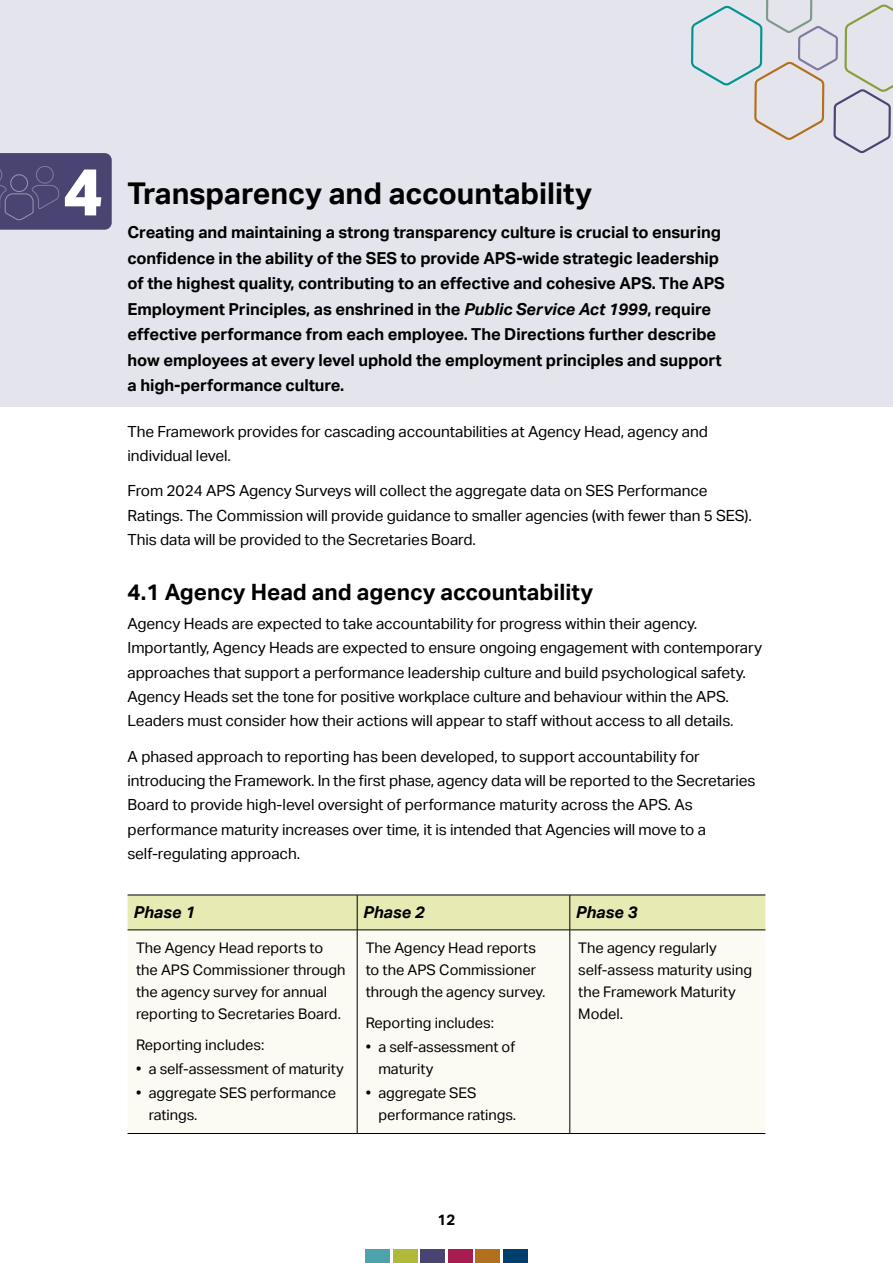
<style>
.page{position:relative;width:893px;height:1263px;background:#fff}
.page>*{position:absolute;margin:0;border:0;box-sizing:border-box;transform-origin:0 0}
.t1{font:800 66.45px "Aktiv Grotesk";color:#fff}
.t2{font:700 30px "Aktiv Grotesk";color:#000}
.t3{font:700 22.5px "Aktiv Grotesk";color:#000}
.t4{font:700 16.5px/25.5px "Aktiv Grotesk";letter-spacing:-.005em;color:#000}
.t5{font:italic 700 16.5px "Aktiv Grotesk";color:#000}
.t6{font:15.3px/24.3px "Aktiv Grotesk";letter-spacing:-.005em;color:#000}
.t7{font:700 15px "Aktiv Grotesk";color:#000}
.t8{font:14.7px/22.2px "Aktiv Grotesk";color:#000}
.s1{font-style:italic}
</style>
<div class="page">
<div style="left:393px;top:1249px;width:24px;height:14px;background:#b0b938"></div>
<div style="left:365px;top:1249px;width:25px;height:14px;background:#4da3ab"></div>
<div style="left:420px;top:1249px;width:25px;height:14px;background:#4a4473"></div>
<div style="left:448px;top:1249px;width:24px;height:14px;background:#a81c51"></div>
<div style="left:476px;top:1249px;width:24px;height:14px;background:#b3701c"></div>
<div style="left:503px;top:1249px;width:25px;height:14px;background:#003e6b"></div>
<div style="left:0;top:0;width:893px;height:406px;background:#e4e4ed"></div>
<svg style="left:691px;top:0;width:202px;height:153px"></svg>
<div style="left:128px;top:896px;width:637px;height:34px;background:#e8eab4"></div>
<div style="left:128px;top:931px;width:637px;height:202px;background:#fbfbf3"></div>
<hr style="left:128px;top:895px;width:229px;height:1px;background:#000">
<hr style="left:357px;top:895px;width:213px;height:1px;background:#000">
<hr style="left:357px;top:895px;width:1px;height:35px;background:#000">
<hr style="left:570px;top:895px;width:195px;height:1px;background:#000">
<hr style="left:570px;top:895px;width:1px;height:35px;background:#000">
<hr style="left:128px;top:930px;width:229px;height:1px;background:#000">
<hr style="left:357px;top:930px;width:213px;height:1px;background:#000">
<hr style="left:357px;top:930px;width:1px;height:203px;background:#000">
<hr style="left:570px;top:930px;width:195px;height:1px;background:#000">
<hr style="left:570px;top:930px;width:1px;height:203px;background:#000">
<hr style="left:128px;top:1133px;width:229px;height:1px;background:#000">
<hr style="left:357px;top:1133px;width:213px;height:1px;background:#000">
<hr style="left:570px;top:1133px;width:195px;height:1px;background:#000">
<svg style="left:0;top:153px;width:112px;height:77px;background:#4d4775"></svg>
<div style="left:10px;top:174px;width:18px;height:18px;border:1px solid #fff;border-radius:50%"></div>
<h1 class="t1" style="left:63px;top:154px;width:41px">4</h1>
<h2 class="t2" style="left:128px;top:176px;width:466px">Transparency and accountability</h2>
<p class="t4" style="left:128px;top:220px;width:599px">Creating and maintaining a strong transparency culture is crucial to ensuring confidence in the ability of the SES to provide APS-wide strategic leadership of the highest quality, contributing to an effective and cohesive APS. The APS Employment Principles, as enshrined in the <span class="s1">Public Service Act 1999</span>, require effective performance from each employee. The Directions further describe how employees at every level uphold the employment principles and support a high-performance culture.</p>
<p class="t6" style="left:128px;top:419px;width:582px">The Framework provides for cascading accountabilities at Agency Head, agency and individual level.</p>
<p class="t6" style="left:128px;top:479px;width:626px">From 2024 APS Agency Surveys will collect the aggregate data on SES Performance<br>Ratings. The Commission will provide guidance to smaller agencies (with fewer than 5 SES).<br>This data will be provided to the Secretaries Board.</p>
<h3 class="t3" style="left:128px;top:579px;width:467px">4.1 Agency Head and agency accountability</h3>
<p class="t6" style="left:128px;top:611px;width:636px">Agency Heads are expected to take accountability for progress within their agency.<br>Importantly, Agency Heads are expected to ensure ongoing engagement with contemporary approaches that support a performance leadership culture and build psychological safety.<br>Agency Heads set the tone for positive workplace culture and behaviour within the APS.<br>Leaders must consider how their actions will appear to staff without access to all details.</p>
<p class="t6" style="left:128px;top:744px;width:629px">A phased approach to reporting has been developed, to support accountability for introducing the Framework. In the first phase, agency data will be reported to the Secretaries Board to provide high-level oversight of performance maturity across the APS. As performance maturity increases over time, it is intended that Agencies will move to a self-regulating approach.</p>
<p class="t5" style="left:134px;top:903px;width:63px">Phase 1</p>
<p class="t5" style="left:363px;top:903px;width:63px">Phase 2</p>
<p class="t5" style="left:576px;top:903px;width:63px">Phase 3</p>
<p class="t8" style="left:136px;top:937px;width:211px">The Agency Head reports to the APS Commissioner through the agency survey for annual reporting to Secretaries Board.</p>
<p class="t8" style="left:136px;top:1034px;width:130px">Reporting includes:</p>
<p class="t8" style="left:136px;top:1058px;width:209px">• a self-assessment of maturity</p>
<p class="t8" style="left:149px;top:1081px;width:189px;text-indent:-13px">• aggregate SES performance ratings.</p>
<p class="t8" style="left:366px;top:937px;width:181px">The Agency Head reports to the APS Commissioner through the agency survey.</p>
<p class="t8" style="left:366px;top:1012px;width:130px">Reporting includes:</p>
<p class="t8" style="left:378px;top:1036px;width:138px;text-indent:-13px">• a self-assessment of maturity</p>
<p class="t8" style="left:378px;top:1081px;width:139px;text-indent:-13px">• aggregate SES performance ratings.</p>
<p class="t8" style="left:578px;top:937px;width:175px">The agency regularly self-assess maturity using the Framework Maturity<br>Model.</p>
<p class="t7" style="left:438px;top:1211px;width:19px">12</p>
</div>
